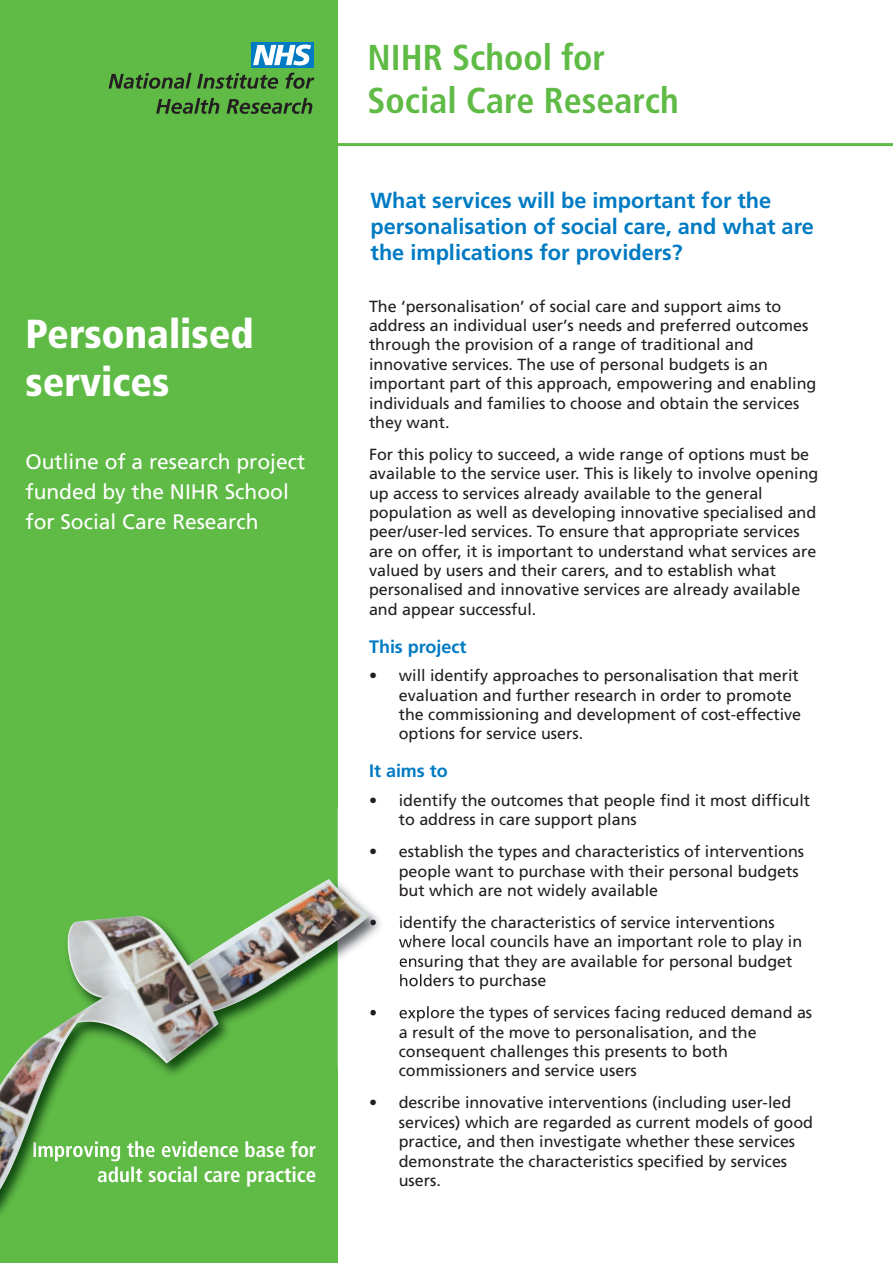
<style>
.page{position:relative;width:893px;height:1263px;background:#fff}
.page>*{position:absolute;margin:0;border:0;box-sizing:border-box;transform-origin:0 0}
.t1{font:900 condensed 40.5px/48.6px "Frutiger";color:#fff}
.t2{font:700 condensed 36px/43.2px "Frutiger";color:#60bb46}
.t3{font:700 21.75px/26.1px "Frutiger";color:#007bc3}
.t4{font:21px/30px "Frutiger";color:#fff}
.t5{font:700 condensed 21px "Frutiger";color:#fff}
.t6{font:700 18px "Frutiger";color:#007bc3}
.t7{font:16.2px/19.4px "Frutiger";color:#231f20}
</style>
<div class="page">
<hr style="left:162px;top:143px;width:731px;height:3px;background:#60bb46">
<div style="left:0;top:0;width:337px;height:1263px;background:#60bb46"></div>
<img style="left:337px;top:808px;width:63px;height:260px">
<img style="left:370px;top:918px;width:32px;height:12px">
<img style="left:399px;top:938px;width:15px;height:10px">
<img style="left:400px;top:958px;width:24px;height:9px">
<img style="left:400px;top:974px;width:35px;height:13px">
<img style="left:370px;top:1006px;width:73px;height:16px">
<svg style="left:400px;top:1029px;width:6px;height:5px"></svg>
<img style="left:0;top:879px;width:337px;height:336px">
<img style="left:33px;top:1141px;width:165px;height:20px">
<img style="left:98px;top:1166px;width:45px;height:16px">
<img style="left:0;top:1179px;width:6px;height:27px">
<svg style="left:109px;top:73px;width:169px;height:16px"></svg>
<svg style="left:285px;top:73px;width:29px;height:16px"></svg>
<svg style="left:156px;top:98px;width:63px;height:16px"></svg>
<svg style="left:227px;top:98px;width:85px;height:16px"></svg>
<svg style="left:251px;top:43px;width:62px;height:25px"></svg>
<svg style="left:253px;top:45px;width:58px;height:20px"></svg>
<h1 class="t1" style="left:26px;top:312px;width:230px">Personalised services</h1>
<p class="t4" style="left:26px;top:448px;width:281px">Outline of a research project funded by the NIHR School for Social Care Research</p>
<p class="t5" style="left:97px;top:1166px;width:221px">adult social care practice</p>
<h2 class="t2" style="left:368px;top:38px;width:313px">NIHR School for<br>Social Care Research</h2>
<h3 class="t3" style="left:371px;top:189px;width:445px">What services will be important for the personalisation of social care, and what are the implications for providers?</h3>
<p class="t7" style="left:369px;top:298px;width:449px">The ‘personalisation’ of social care and support aims to address an individual user’s needs and preferred outcomes through the provision of a range of traditional and innovative services. The use of personal budgets is an important part of this approach, empowering and enabling individuals and families to choose and obtain the services they want.</p>
<p class="t7" style="left:369px;top:446px;width:451px">For this policy to succeed, a wide range of options must be available to the service user. This is likely to involve opening up access to services already available to the general population as well as developing innovative specialised and peer/user-led services. To ensure that appropriate services are on offer, it is important to understand what services are valued by users and their carers, and to establish what personalised and innovative services are already available and appear successful.</p>
<p class="t6" style="left:369px;top:639px;width:99px">This project</p>
<p class="t7" style="left:399px;top:667px;width:404px;text-indent:-30px">• will identify approaches to personalisation that merit evaluation and further research in order to promote the commissioning and development of cost-effective options for service users.</p>
<p class="t6" style="left:369px;top:764px;width:80px">It aims to</p>
<p class="t7" style="left:399px;top:792px;width:413px;text-indent:-30px">• identify the outcomes that people find it most difficult to address in care support plans</p>
<p class="t7" style="left:399px;top:843px;width:407px;text-indent:-30px">• establish the types and characteristics of interventions people want to purchase with their personal budgets but which are not widely available</p>
<p class="t7" style="left:399px;top:914px;width:405px;text-indent:-30px">• identify the characteristics of service interventions where local councils have an important role to play in ensuring that they are available for personal budget holders to purchase</p>
<p class="t7" style="left:399px;top:1004px;width:415px;text-indent:-30px">• explore the types of services facing reduced demand as a result of the move to personalisation, and the consequent challenges this presents to both commissioners and service users</p>
<p class="t7" style="left:399px;top:1094px;width:416px;text-indent:-30px">• describe innovative interventions (including user-led services) which are regarded as current models of good practice, and then investigate whether these services demonstrate the characteristics specified by services users.</p>
</div>
